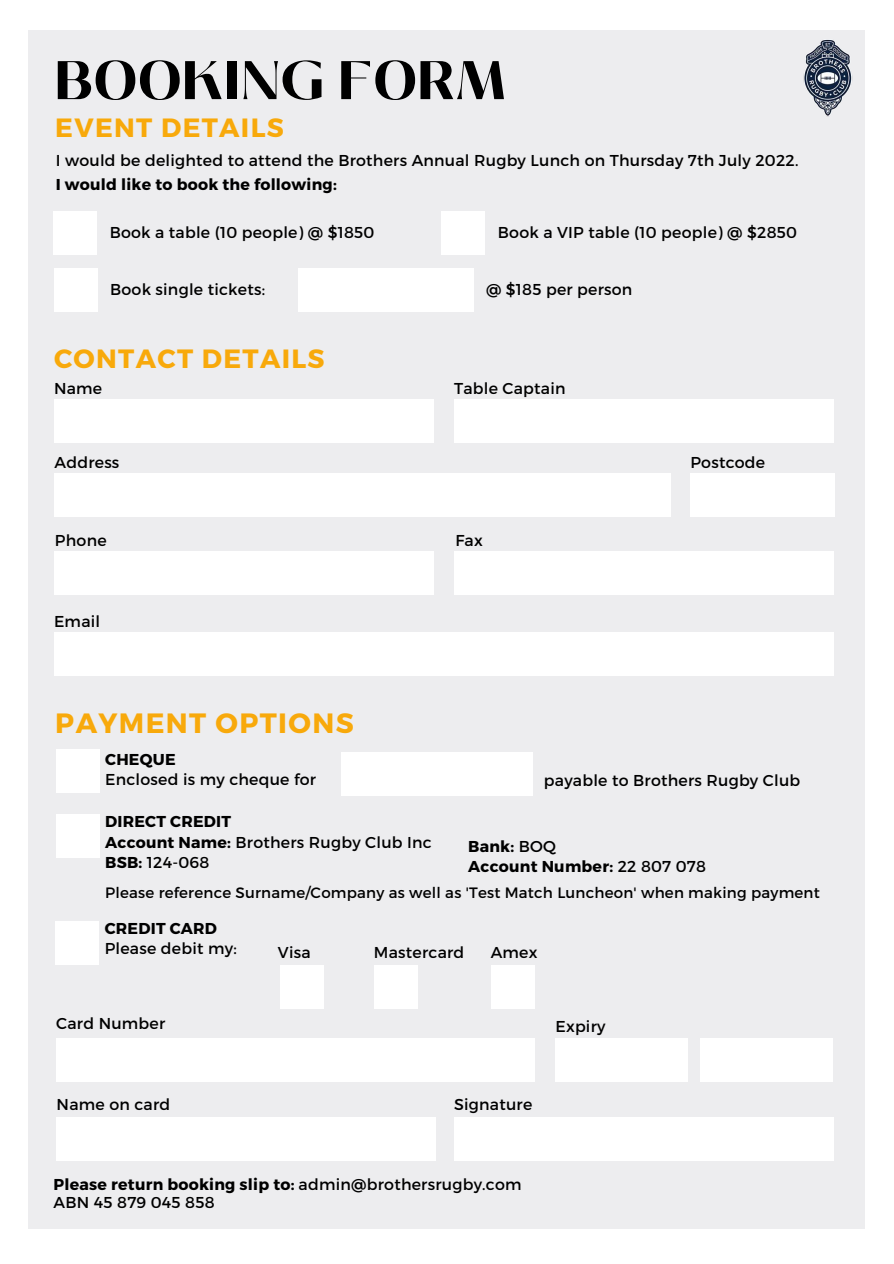
<style>
.page{position:relative;width:894px;height:1264px;background:#fff}
.page>*{position:absolute;margin:0;border:0;box-sizing:border-box;transform-origin:0 0}
.t1{font:800 54.15px "Black Mango";letter-spacing:.025em;color:#000}
.t2{font:700 27.9px "Montserrat";letter-spacing:.05em;color:#f8a90b}
.t3{font:700 26.4px "Montserrat";letter-spacing:.05em;color:#f8a90b}
.t4{font:15.75px/18px "Montserrat";letter-spacing:.015em;color:#000}
.t5{font:700 15.75px/20.2px "Montserrat";letter-spacing:.015em;color:#000}
.t6{font:15px "Montserrat";letter-spacing:.015em;color:#000}
.s1{font-weight:400}
.s2{font-weight:700}
</style>
<div class="page">
<div style="left:28px;top:30px;width:835px;height:1198px;background:#ededef"></div>
<div style="left:53px;top:210px;width:44px;height:44px;background:#fff"></div>
<div style="left:441px;top:210px;width:44px;height:44px;background:#fff"></div>
<div style="left:54px;top:268px;width:43px;height:44px;background:#fff"></div>
<div style="left:298px;top:268px;width:175px;height:44px;background:#fff"></div>
<div style="left:54px;top:399px;width:379px;height:44px;background:#fff"></div>
<div style="left:453px;top:399px;width:380px;height:44px;background:#fff"></div>
<div style="left:54px;top:472px;width:616px;height:44px;background:#fff"></div>
<div style="left:689px;top:472px;width:145px;height:44px;background:#fff"></div>
<div style="left:54px;top:550px;width:380px;height:44px;background:#fff"></div>
<div style="left:454px;top:550px;width:380px;height:44px;background:#fff"></div>
<div style="left:54px;top:632px;width:779px;height:44px;background:#fff"></div>
<div style="left:56px;top:749px;width:44px;height:44px;background:#fff"></div>
<div style="left:341px;top:752px;width:191px;height:44px;background:#fff"></div>
<div style="left:56px;top:814px;width:44px;height:44px;background:#fff"></div>
<div style="left:55px;top:921px;width:44px;height:43px;background:#fff"></div>
<div style="left:280px;top:965px;width:44px;height:44px;background:#fff"></div>
<div style="left:374px;top:965px;width:44px;height:44px;background:#fff"></div>
<div style="left:490px;top:965px;width:44px;height:44px;background:#fff"></div>
<div style="left:56px;top:1038px;width:478px;height:44px;background:#fff"></div>
<div style="left:56px;top:1117px;width:380px;height:44px;background:#fff"></div>
<div style="left:453px;top:1117px;width:380px;height:44px;background:#fff"></div>
<div style="left:555px;top:1038px;width:132px;height:44px;background:#fff"></div>
<div style="left:700px;top:1038px;width:132px;height:44px;background:#fff"></div>
<img style="left:803px;top:40px;width:50px;height:77px">
<h1 class="t1" style="left:55px;top:40px;width:452px">BOOKING FORM</h1>
<h3 class="t3" style="left:55px;top:110px;width:230px">EVENT DETAILS</h3>
<p class="t4" style="left:56px;top:151px;width:744px">I would be delighted to attend the Brothers Annual Rugby Lunch on Thursday 7th July 2022.</p>
<p class="t5" style="left:56px;top:173px;width:282px">I would like to book the following:</p>
<p class="t4" style="left:110px;top:222px;width:266px">Book a table (10 people) @ $1850</p>
<p class="t4" style="left:497px;top:222px;width:300px">Book a VIP table (10 people) @ $2850</p>
<p class="t4" style="left:110px;top:280px;width:156px">Book single tickets:</p>
<p class="t4" style="left:486px;top:280px;width:148px">@ $185 per person</p>
<h3 class="t3" style="left:54px;top:342px;width:272px">CONTACT DETAILS</h3>
<p class="t4" style="left:54px;top:378px;width:50px">Name</p>
<p class="t4" style="left:454px;top:378px;width:113px">Table Captain</p>
<p class="t4" style="left:54px;top:452px;width:66px">Address</p>
<p class="t4" style="left:690px;top:452px;width:76px">Postcode</p>
<p class="t4" style="left:55px;top:530px;width:53px">Phone</p>
<p class="t4" style="left:455px;top:530px;width:29px">Fax</p>
<p class="t4" style="left:54px;top:611px;width:48px">Email</p>
<h2 class="t2" style="left:55px;top:705px;width:300px">PAYMENT OPTIONS</h2>
<p class="t5" style="left:105px;top:748px;width:72px">CHEQUE</p>
<p class="t4" style="left:105px;top:770px;width:212px">Enclosed is my cheque for</p>
<p class="t4" style="left:543px;top:771px;width:258px">payable to Brothers Rugby Club</p>
<p class="t5" style="left:105px;top:810px;width:328px">DIRECT CREDIT<br>Account Name: <span class="s1">Brothers Rugby Club Inc<br></span>BSB: <span class="s1">124-068</span></p>
<p class="t5" style="left:468px;top:835px;width:239px">Bank: <span class="s1">BOQ<br></span>Account Number: <span class="s1">22 807 078</span></p>
<p class="t6" style="left:105px;top:882px;width:716px">Please reference Surname/Company as well as 'Test Match Luncheon' when making payment</p>
<p class="t5" style="left:105px;top:917px;width:114px">CREDIT CARD</p>
<p class="t4" style="left:105px;top:938px;width:133px">Please debit my:</p>
<p class="t4" style="left:278px;top:942px;width:34px">Visa</p>
<p class="t4" style="left:374px;top:942px;width:92px">Mastercard</p>
<p class="t4" style="left:490px;top:942px;width:48px">Amex</p>
<p class="t4" style="left:56px;top:1013px;width:111px">Card Number</p>
<p class="t4" style="left:555px;top:1017px;width:52px">Expiry</p>
<p class="t4" style="left:57px;top:1094px;width:115px">Name on card</p>
<p class="t4" style="left:454px;top:1094px;width:80px">Signature</p>
<p class="t4" style="left:54px;top:1174px;width:469px"><span class="s2">Please return booking slip to:</span> admin@brothersrugby.com<br>ABN 45 879 045 858</p>
</div>
